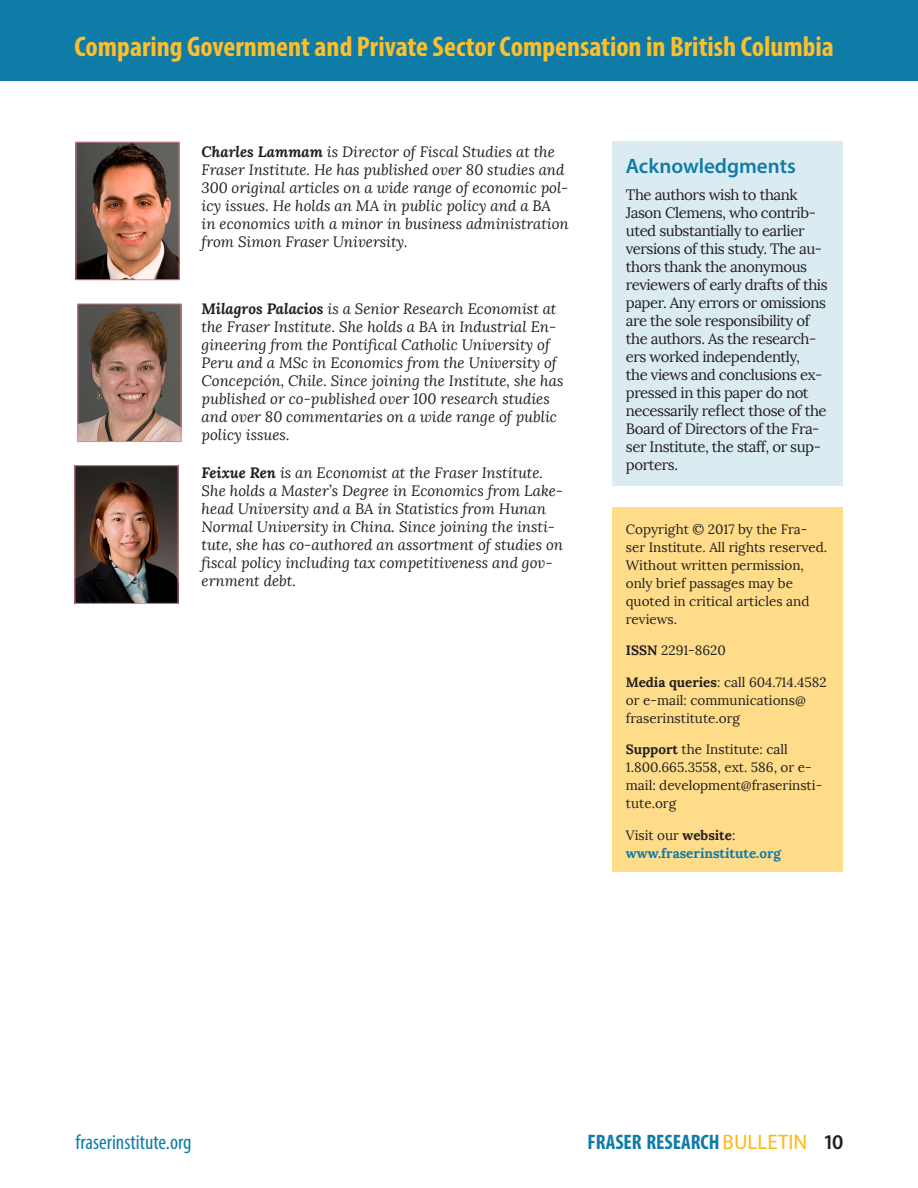
<style>
.page{position:relative;width:918px;height:1188px;background:#fff}
.page>*{position:absolute;margin:0;border:0;box-sizing:border-box;transform-origin:0 0}
.t1{font:700 condensed 28.5px "Myriad Pro";color:#fdbf2b}
.t2{font:700 condensed 21px "Myriad Pro";color:#0f7ca7}
.t3{font:condensed 21px "Myriad Pro";color:#0f7ca7}
.Head_2{font:600 21px "Myriad Pro";color:#0f7ca7}
.author_bio{font:italic 15px/18px "Lora";color:#231f20}
.BodyText{font:15px/18px "Lora";letter-spacing:-.03em;color:#231f20}
.copyright_info{font:13.5px/18px "Lora";color:#231f20}
.copyright_info-2{font:700 13.5px/18px "Lora";color:#0f7ca7}
.s1{font-weight:700}
.s2{font-weight:400;color:#231f20}
.s3{color:#231f20}
.s4{font-weight:400;font-stretch:normal;color:#fdb813}
.s5{font-weight:600;font-stretch:normal;color:#231f20}
</style>
<div class="page">
<div style="left:0;top:0;width:918px;height:81px;background:#0f7ca7"></div>
<div style="left:612px;top:508px;width:230px;height:364px;background:#fedc89"></div>
<div style="left:612px;top:142px;width:230px;height:344px;background:#dbebf2"></div>
<img style="left:79px;top:306px;width:100px;height:134px">
<div style="left:77px;top:304px;width:104px;height:138px;border:1px solid #e98391"></div>
<img style="left:78px;top:144px;width:100px;height:134px">
<div style="left:76px;top:142px;width:104px;height:138px;border:1px solid #e98391"></div>
<img style="left:77px;top:467px;width:99px;height:135px">
<div style="left:75px;top:465px;width:103px;height:139px;border:1px solid #e98391"></div>
<h1 class="t1" style="left:75px;top:29px;width:761px">Comparing Government and Private Sector Compensation in British Columbia</h1>
<p class="author_bio" style="left:202px;top:143px;width:369px"><span class="s1">Charles Lammam</span> is Director of Fiscal Studies at the Fraser Institute. He has published over 80 studies and 300 original articles on a wide range of economic pol&shy;icy issues. He holds an MA in public policy and a BA in economics with a minor in business administration from Simon Fraser University.</p>
<p class="author_bio" style="left:202px;top:300px;width:363px"><span class="s1">Milagros Palacios</span> is a Senior Research Economist at the Fraser Institute. She holds a BA in Industrial En&shy;gineering from the Pontifical Catholic University of Peru and a MSc in Economics from the University of Concepción, Chile. Since joining the Institute, she has published or co-published over 100 research studies and over 80 commentaries on a wide range of public policy issues.</p>
<p class="author_bio" style="left:202px;top:464px;width:363px"><span class="s1">Feixue Ren</span> is an Economist at the Fraser Institute.<br>She holds a Master’s Degree in Economics from Lake&shy;head University and a BA in Statistics from Hunan Normal University in China. Since joining the insti&shy;tute, she has co-authored an assortment of studies on fiscal policy including tax competitiveness and gov&shy;ernment debt.</p>
<p class="Head_2" style="left:626px;top:153px;width:171px">Acknowledgments</p>
<p class="BodyText" style="left:626px;top:186px;width:203px">The authors wish to thank<br>Jason Clemens, who contrib&shy;uted substantially to earlier versions of this study. The au&shy;thors thank the anonymous reviewers of early drafts of this paper. Any errors or omissions are the sole responsibility of the authors. As the research&shy;ers worked independently,<br>the views and conclusions ex&shy;pressed in this paper do not necessarily reflect those of the<br>Board of Directors of the Fra&shy;ser Institute, the staff, or sup&shy;porters.</p>
<p class="copyright_info" style="left:626px;top:520px;width:203px">Copyright © 2017 by the Fra&shy;ser Institute. All rights reserved.<br>Without written permission, only brief passages may be quoted in critical articles and reviews.</p>
<p class="copyright_info" style="left:626px;top:642px;width:102px"><span class="s1">ISSN</span> 2291-8620</p>
<p class="copyright_info" style="left:626px;top:673px;width:202px"><span class="s1">Media queries</span>: call 604.714.4582 or e-mail: communications@ fraserinstitute.org</p>
<p class="copyright_info" style="left:626px;top:741px;width:198px"><span class="s1">Support</span> the Institute: call<br>1.800.665.3558, ext. 586, or e&shy;mail: development@fraserinsti&shy;tute.org</p>
<p class="copyright_info-2" style="left:626px;top:826px;width:157px"><span class="s2">Visit our</span> <span class="s3">website</span><span class="s2">: </span>www.fraserinstitute.org</p>
<h2 class="t3" style="left:76px;top:1129px;width:117px">fraserinstitute.org</h2>
<h2 class="t2" style="left:588px;top:1129px;width:257px">FRASER RESEARCH <span class="s4">BULLETIN</span> <span class="s5">10</span></h2>
</div>
